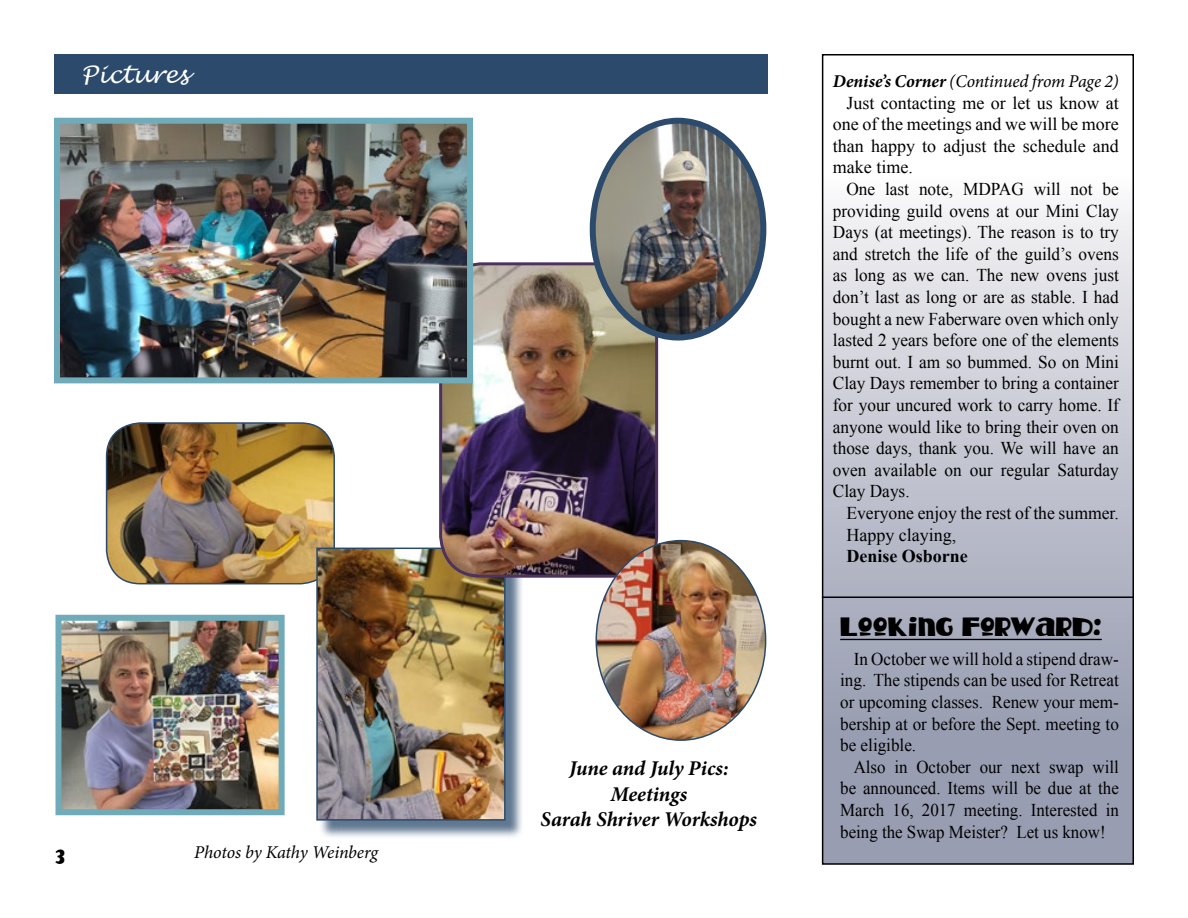
<style>
.page{position:relative;width:1188px;height:918px;background:#fff}
.page>*{position:absolute;margin:0;border:0;box-sizing:border-box;transform-origin:0 0}
.t1{font:27px "Hot Coffee Font";color:#000}
.t2{font:italic 24px "Lucida Handwriting";color:#fff}
.t3{font:italic 700 21px/25.2px "Minion Pro";letter-spacing:-.005em;color:#000;text-align:center}
.t4{font:21px "Hot Coffee Font";color:#000}
.t5{font:18px/21.6px "Times New Roman";color:#000;text-align:justify;scale:.96 1}
.t6{font:18px/21.6px "Times New Roman";color:#000;text-align:justify}
.t7{font:18px/21.6px "Times New Roman";color:#000;text-align:justify;scale:.95 1}
.t8{font:18px/21.6px "Times New Roman";color:#000;text-align:justify;scale:.94 1}
.t9{font:italic 18px "Minion Pro";letter-spacing:-.01em;color:#000}
.t10{font:700 18px "Times New Roman";color:#000}
.s1{font-weight:700}
</style>
<div class="page">
<div style="left:823px;top:55px;width:310px;height:809px;background:linear-gradient(to bottom,#fff,#878da5)"></div>
<div style="left:822px;top:54px;width:312px;height:811px;border:2px solid #000"></div>
<hr style="left:822px;top:596px;width:312px;height:2px;background:#000">
<hr style="left:840px;top:639px;width:262px;height:1px;background:#000">
<div style="left:54px;top:54px;width:714px;height:40px;background:#2b4a6c"></div>
<img style="left:63px;top:622px;width:215px;height:186px">
<div style="left:56px;top:615px;width:229px;height:200px;border:6px solid #70abba"></div>
<img style="left:107px;top:423px;width:226px;height:161px">
<div style="left:106px;top:422px;width:229px;height:162px;border:2px solid #2b4a6c;border-radius:34px"></div>
<div style="left:319px;top:551px;width:204px;height:288px;background:#2b4a6c;opacity:.75"></div>
<img style="left:319px;top:551px;width:184px;height:267px">
<div style="left:316px;top:548px;width:190px;height:273px;border:2px solid #2b4a6c"></div>
<img style="left:441px;top:266px;width:213px;height:310px">
<div style="left:439px;top:262px;width:219px;height:316px;border:3px solid #4e315c;border-radius:40px"></div>
<img style="left:61px;top:125px;width:405px;height:251px">
<div style="left:54px;top:118px;width:419px;height:265px;border:6px solid #70abba"></div>
<img style="left:593px;top:121px;width:170px;height:217px">
<div style="left:590px;top:118px;width:176px;height:223px;border:6px solid #2b4a6c;border-radius:50%"></div>
<img style="left:596px;top:541px;width:170px;height:199px">
<h2 class="t2" style="left:81px;top:60px;width:109px">Pictures</h2>
<p class="t4" style="left:53px;top:844px;width:16px">3</p>
<p class="t9" style="left:194px;top:840px;width:186px">Photos by Kathy Weinberg</p>
<p class="t3" style="left:541px;top:756px;width:218px">June and July Pics:<br>Meetings<br>Sarah Shriver Workshops</p>
<p class="t9" style="left:833px;top:69px;width:288px"><span class="s1">Denise’s Corner</span> (Continued from Page 2)</p>
<p class="t6" style="left:833px;top:91px;width:288px;text-indent:14px">Just contacting me or let us know at one of the meetings and we will be more than happy to adjust the schedule and make time.</p>
<p class="t5" style="left:833px;top:178px;width:299px;text-indent:13px">One last note, MDPAG will not be providing guild ovens at our Mini Clay Days (at meetings). The reason is to try and stretch the life of the guild’s ovens as long as we can. The new ovens just don’t last as long or are as stable. I had bought a new Faberware oven which only lasted 2 years before one of the elements burnt out. I am so bummed. So on Mini Clay Days remember to bring a container for your uncured work to carry home. If anyone would like to bring their oven on those days, thank you. We will have an oven available on our regular Saturday Clay Days.</p>
<p class="t6" style="left:846px;top:502px;width:274px">Everyone enjoy the rest of the summer.<br>Happy claying,</p>
<p class="t10" style="left:846px;top:544px;width:123px">Denise Osborne</p>
<h1 class="t1" style="left:840px;top:610px;width:263px">LOOKING FORWARD:</h1>
<p class="t7" style="left:840px;top:648px;width:295px;text-indent:14px">In October we will hold a stipend draw&shy;ing. The stipends can be used for Retreat or upcoming classes. Renew your mem&shy;bership at or before the Sept. meeting to be eligible.</p>
<p class="t8" style="left:840px;top:756px;width:298px;text-indent:14px">Also in October our next swap will be announced. Items will be due at the March 16, 2017 meeting. Interested in being the Swap Meister? Let us know!</p>
</div>
